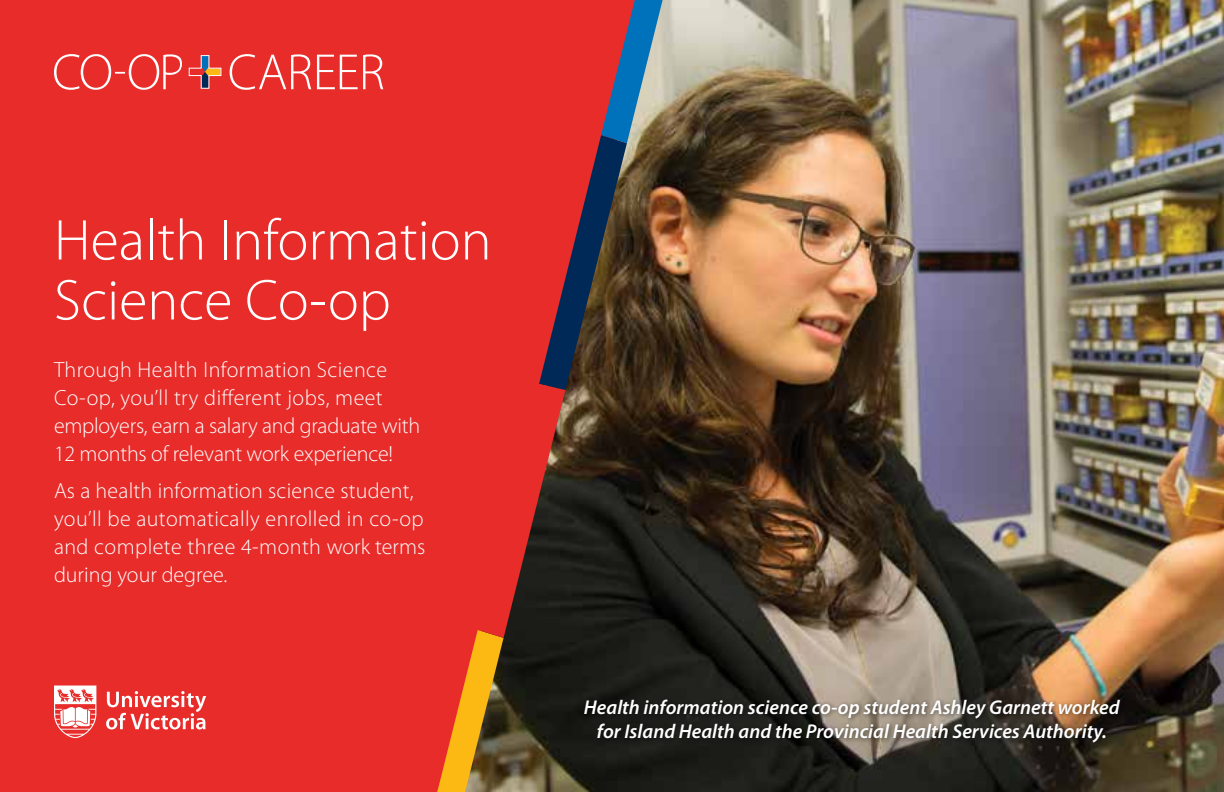
<style>
.page{position:relative;width:1224px;height:792px;background:#fff}
.page>*{position:absolute;margin:0;border:0;box-sizing:border-box;transform-origin:0 0}
.t1{font:300 58px/60px "Myriad Pro";color:#fff}
.t2{font:300 22px/28px "Myriad Pro";letter-spacing:.01em;color:#fff}
.t3{font:italic 600 20px/24px "Myriad Pro";color:#fff;text-align:center}
</style>
<div class="page">
<img style="left:684px;top:0;width:540px;height:792px">
<div style="left:0;top:0;width:420px;height:792px;background:#e82c2a"></div>
<svg style="left:54px;top:54px;width:329px;height:36px;background:#e85250"></svg>
<svg style="left:420px;top:0;width:264px;height:792px;background:#90332b"></svg>
<svg style="left:54px;top:686px;width:42px;height:52px"></svg>
<svg style="left:106px;top:691px;width:100px;height:38px"></svg>
<div style="left:581px;top:696px;width:545px;height:52px;background:#000;opacity:.5"></div>
<h1 class="t1" style="left:54px;top:210px;width:439px">Health Information<br>Science Co-op</h1>
<p class="t2" style="left:54px;top:355px;width:368px">Through Health Information Science Co-op, you’ll try different jobs, meet employers, earn a salary and graduate with 12 months of relevant work experience!</p>
<p class="t2" style="left:54px;top:476px;width:373px">As a health information science student, you’ll be automatically enrolled in co-op and complete three 4-month work terms during your degree.</p>
<p class="t3" style="left:584px;top:695px;width:537px">Health information science co-op student Ashley Garnett worked for Island Health and the Provincial Health Services Authority.</p>
</div>
